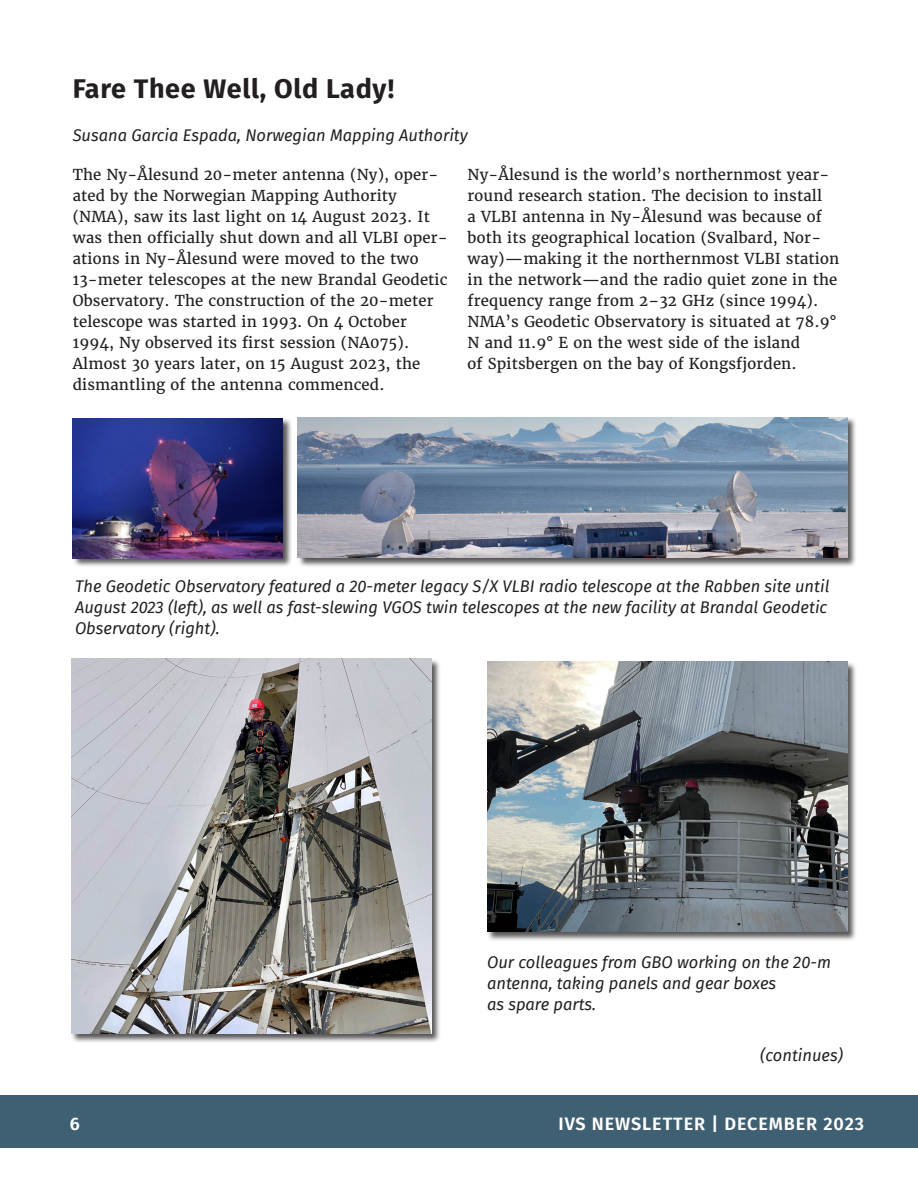
<style>
.page{position:relative;width:918px;height:1188px;background:#fff}
.page>*{position:absolute;margin:0;border:0;box-sizing:border-box;transform-origin:0 0}
.H1__interior__black{font:700 27px "Fira Sans";letter-spacing:.025em;color:#231f20}
.t1{font:600 18px "Fira Sans";letter-spacing:.05em;color:#fff}
.caption_photo{font:italic 16.5px/21px "Fira Sans";color:#231f20}
.byline{font:italic 16.5px "Fira Sans";color:#231f20}
.continued{font:italic 16.5px "Fira Sans";color:#231f20}
.article_text_basic{font:15px/21px "Merriweather";letter-spacing:.01em;color:#231f20}
</style>
<div class="page">
<div style="left:72px;top:418px;width:220px;height:150px;background:#231f20;opacity:.75"></div>
<img style="left:73px;top:418px;width:210px;height:140px">
<div style="left:297px;top:417px;width:560px;height:151px;background:#231f20;opacity:.75"></div>
<img style="left:298px;top:417px;width:549px;height:141px">
<div style="left:71px;top:658px;width:370px;height:385px;background:#231f20;opacity:.75"></div>
<img style="left:72px;top:659px;width:360px;height:375px">
<div style="left:487px;top:661px;width:370px;height:281px;background:#231f20;opacity:.75"></div>
<img style="left:487px;top:662px;width:360px;height:270px">
<div style="left:0;top:1096px;width:918px;height:52px;background:#3f5f73"></div>
<p class="H1__interior__black" style="left:73px;top:66px;width:323px">Fare Thee Well, Old Lady!</p>
<p class="byline" style="left:73px;top:123px;width:397px">Susana Garcia Espada, Norwegian Mapping Authority</p>
<p class="article_text_basic" style="left:73px;top:165px;width:377px">The Ny-Ålesund 20-meter antenna (Ny), oper&shy;ated by the Norwegian Mapping Authority (NMA), saw its last light on 14 August 2023. It was then officially shut down and all VLBI oper&shy;ations in Ny-Ålesund were moved to the two 13-meter telescopes at the new Brandal Geodetic Observatory. The construction of the 20-meter telescope was started in 1993. On 4 October 1994, Ny observed its first session (NA075).<br>Almost 30 years later, on 15 August 2023, the dismantling of the antenna commenced.</p>
<p class="article_text_basic" style="left:468px;top:165px;width:373px">Ny-Ålesund is the world’s northernmost year&shy;round research station. The decision to install<br>a VLBI antenna in Ny-Ålesund was because of both its geographical location (Svalbard, Nor&shy;way)—making it the northernmost VLBI station in the network—and the radio quiet zone in the frequency range from 2–32 GHz (since 1994).<br>NMA’s Geodetic Observatory is situated at 78.9° N and 11.9° E on the west side of the island<br>of Spitsbergen on the bay of Kongsfjorden.</p>
<p class="caption_photo" style="left:75px;top:575px;width:756px">The Geodetic Observatory featured a 20-meter legacy S/X VLBI radio telescope at the Rabben site until<br>August 2023 (left), as well as fast-slewing VGOS twin telescopes at the new facility at Brandal Geodetic<br>Observatory (right).</p>
<p class="caption_photo" style="left:487px;top:952px;width:345px">Our colleagues from GBO working on the 20-m antenna, taking panels and gear boxes<br>as spare parts.</p>
<p class="continued" style="left:760px;top:1043px;width:84px">(continues)</p>
<p class="t1" style="left:70px;top:1109px;width:12px">6</p>
<p class="t1" style="left:559px;top:1109px;width:307px">IVS NEWSLETTER | DECEMBER 2023</p>
</div>
